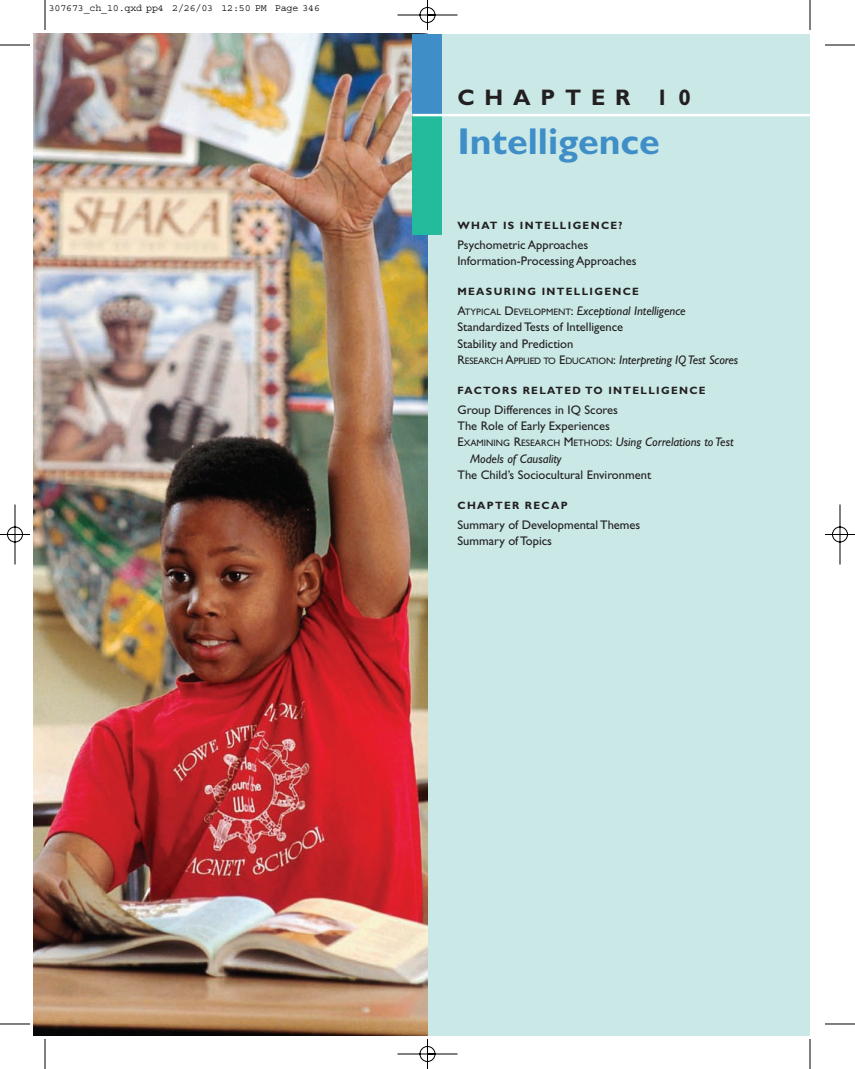
<style>
.page{position:relative;width:855px;height:1069px;background:#fff}
.page>*{position:absolute;margin:0;border:0;box-sizing:border-box;transform-origin:0 0}
.t1{font:700 37.5px "Gill Sans";color:#3f8ec8}
.t2{font:700 22.5px "Gill Sans";letter-spacing:.435em;color:#231f20}
.t3{font:12.5px/16.2px "Gill Sans";color:#231f20}
.t4{font:italic 12.5px "Gill Sans";color:#231f20}
.t5{font:700 10.62px "Gill Sans";letter-spacing:.125em;color:#231f20}
.t6{font:10px "Courier";letter-spacing:-.015em;color:#000}
.s1{font-size:9.38px}
.s2{font-style:italic}
.s3{font-style:normal}
.s4{font-style:normal;font-size:9.38px}
</style>
<div class="page">
<img style="left:0;top:0;width:855px;height:1069px">
<p class="t6" style="left:49px;top:5px;width:273px">307673_ch_10.qxd pp4 2/26/03 12:50 PM Page 346</p>
<h2 class="t2" style="left:458px;top:90px;width:235px">CHAPTER 10</h2>
<h1 class="t1" style="left:458px;top:128px;width:204px">Intelligence</h1>
<p class="t5" style="left:458px;top:222px;width:167px">WHAT IS INTELLIGENCE?</p>
<p class="t3" style="left:458px;top:238px;width:181px">Psychometric Approaches<br>Information-Processing Approaches</p>
<p class="t5" style="left:458px;top:288px;width:183px">MEASURING INTELLIGENCE</p>
<p class="t3" style="left:457px;top:304px;width:282px">A<span class="s1">TYPICAL</span> D<span class="s1">EVELOPMENT</span>: <span class="s2">Exceptional Intelligence </span>Standardized Tests of Intelligence<br>Stability and Prediction<br>R<span class="s1">ESEARCH</span> A<span class="s1">PPLIED TO</span> E<span class="s1">DUCATION</span>: <span class="s2">Interpreting IQ Test Scores</span></p>
<p class="t5" style="left:458px;top:387px;width:250px">FACTORS RELATED TO INTELLIGENCE</p>
<p class="t3" style="left:458px;top:403px;width:162px">Group Differences in IQ Scores</p>
<p class="t3" style="left:458px;top:419px;width:154px">The Role of Early Experiences</p>
<p class="t4" style="left:458px;top:438px;width:278px"><span class="s3">E</span><span class="s4">XAMINING</span> <span class="s3">R</span><span class="s4">ESEARCH</span> <span class="s3">M</span><span class="s4">ETHODS</span><span class="s3">:</span> Using Correlations to Test</p>
<p class="t4" style="left:470px;top:454px;width:93px">Models of Causality</p>
<p class="t3" style="left:458px;top:468px;width:195px">The Child’s Sociocultural Environment</p>
<p class="t5" style="left:458px;top:502px;width:112px">CHAPTER RECAP</p>
<p class="t3" style="left:458px;top:518px;width:184px">Summary of Developmental Themes<br>Summary of Topics</p>
</div>
